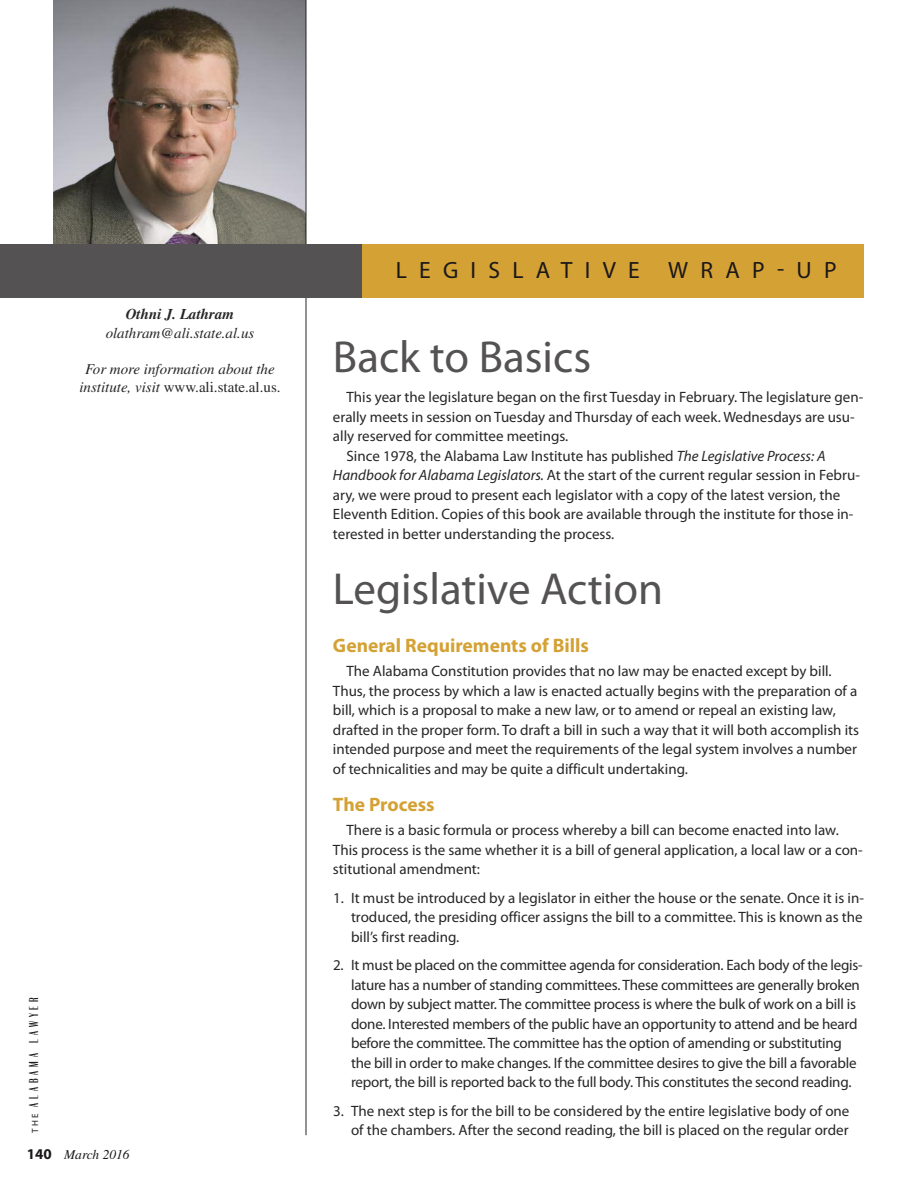
<style>
.page{position:relative;width:918px;height:1188px;background:#fff}
.page>*{position:absolute;margin:0;border:0;box-sizing:border-box;transform-origin:0 0}
.t1{font:45px "Myriad Pro";color:#545253}
.t2{font:23.55px "Myriad Pro";letter-spacing:.52em;color:#1b1819}
.t3{font:700 19.5px "Myriad Pro";color:#d4a134}
.t4{font:15px/19.5px "Myriad Pro";color:#272627}
.t5{font:italic 15px/18px "Times";color:#272627;text-align:center}
.t6{font:italic 700 15px "Times";color:#272627}
.t7{font:500 13.5px "Britannic Com D";letter-spacing:.295em;color:#1b1819}
.t8{font:italic 13.5px "Times";color:#1b1819}
.s1{font-style:normal}
.s2{font-family:"Myriad Pro";font-weight:400;font-size:9px}
.s3{font-family:"Myriad Pro";font-weight:700;font-style:normal;font-size:15px}
.s4{font-style:italic}
</style>
<div class="page">
<img style="left:54px;top:0;width:252px;height:244px">
<hr style="left:306px;top:0;width:1px;height:1135px;background:#272627">
<div style="left:0;top:244px;width:864px;height:54px;background:#d4a134"></div>
<div style="left:0;top:244px;width:362px;height:54px;background:#545253"></div>
<p class="t6" style="left:126px;top:309px;width:110px">Othni J. Lathram</p>
<p class="t5" style="left:106px;top:325px;width:150px">olathram@ali.state.al.us</p>
<p class="t5" style="left:79px;top:361px;width:203px">For more information about the institute, visit <span class="s1">www.ali.state.al.us.</span></p>
<p class="t7" style="left:26px;top:1133px;width:137px;rotate:-90deg"><span class="s2">THE</span> Alabama Lawyer</p>
<p class="t8" style="left:27px;top:1150px;width:104px"><span class="s3">140</span> March 2016</p>
<h2 class="t2" style="left:396px;top:261px;width:443px">LEGISLATIVE WRAP-UP</h2>
<h1 class="t1" style="left:333px;top:340px;width:260px">Back to Basics</h1>
<p class="t4" style="left:346px;top:388px;width:518px">This year the legislature began on the first Tuesday in February. The legislature gen-</p>
<p class="t4" style="left:333px;top:408px;width:523px">erally meets in session on Tuesday and Thursday of each week. Wednesdays are usu-</p>
<p class="t4" style="left:333px;top:427px;width:237px">ally reserved for committee meetings.</p>
<p class="t4" style="left:346px;top:447px;width:481px">Since 1978, the Alabama Law Institute has published <span class="s4">The Legislative Process: A</span></p>
<p class="t4" style="left:333px;top:466px;width:528px"><span class="s4">Handbook for Alabama Legislators.</span> At the start of the current regular session in Febru-</p>
<p class="t4" style="left:333px;top:486px;width:509px">ary, we were proud to present each legislator with a copy of the latest version, the</p>
<p class="t4" style="left:333px;top:505px;width:522px">Eleventh Edition. Copies of this book are available through the institute for those in-</p>
<p class="t4" style="left:333px;top:525px;width:283px">terested in better understanding the process.</p>
<h1 class="t1" style="left:333px;top:573px;width:332px">Legislative Action</h1>
<h3 class="t3" style="left:333px;top:639px;width:258px">general requirements of Bills</h3>
<p class="t4" style="left:333px;top:663px;width:528px;text-indent:14px">The Alabama Constitution provides that no law may be enacted except by bill.<br>Thus, the process by which a law is enacted actually begins with the preparation of a bill, which is a proposal to make a new law, or to amend or repeal an existing law, drafted in the proper form. To draft a bill in such a way that it will both accomplish its intended purpose and meet the requirements of the legal system involves a number of technicalities and may be quite a difficult undertaking.</p>
<h3 class="t3" style="left:333px;top:798px;width:103px">The Process</h3>
<p class="t4" style="left:333px;top:822px;width:531px;text-indent:14px">There is a basic formula or process whereby a bill can become enacted into law.<br>This process is the same whether it is a bill of general application, a local law or a con&shy;stitutional amendment:</p>
<p class="t4" style="left:351px;top:889px;width:514px;text-align:justify;text-indent:-18px">1. It must be introduced by a legislator in either the house or the senate. Once it is in&shy;troduced, the presiding officer assigns the bill to a committee. This is known as the bill’s first reading.</p>
<p class="t4" style="left:351px;top:957px;width:513px;text-indent:-18px">2. It must be placed on the committee agenda for consideration. Each body of the legis&shy;lature has a number of standing committees. These committees are generally broken down by subject matter. The committee process is where the bulk of work on a bill is done. Interested members of the public have an opportunity to attend and be heard before the committee. The committee has the option of amending or substituting the bill in order to make changes. If the committee desires to give the bill a favorable report, the bill is reported back to the full body. This constitutes the second reading.</p>
<p class="t4" style="left:333px;top:1102px;width:518px;text-align:right">3. The next step is for the bill to be considered by the entire legislative body of one of the chambers. After the second reading, the bill is placed on the regular order</p>
</div>
